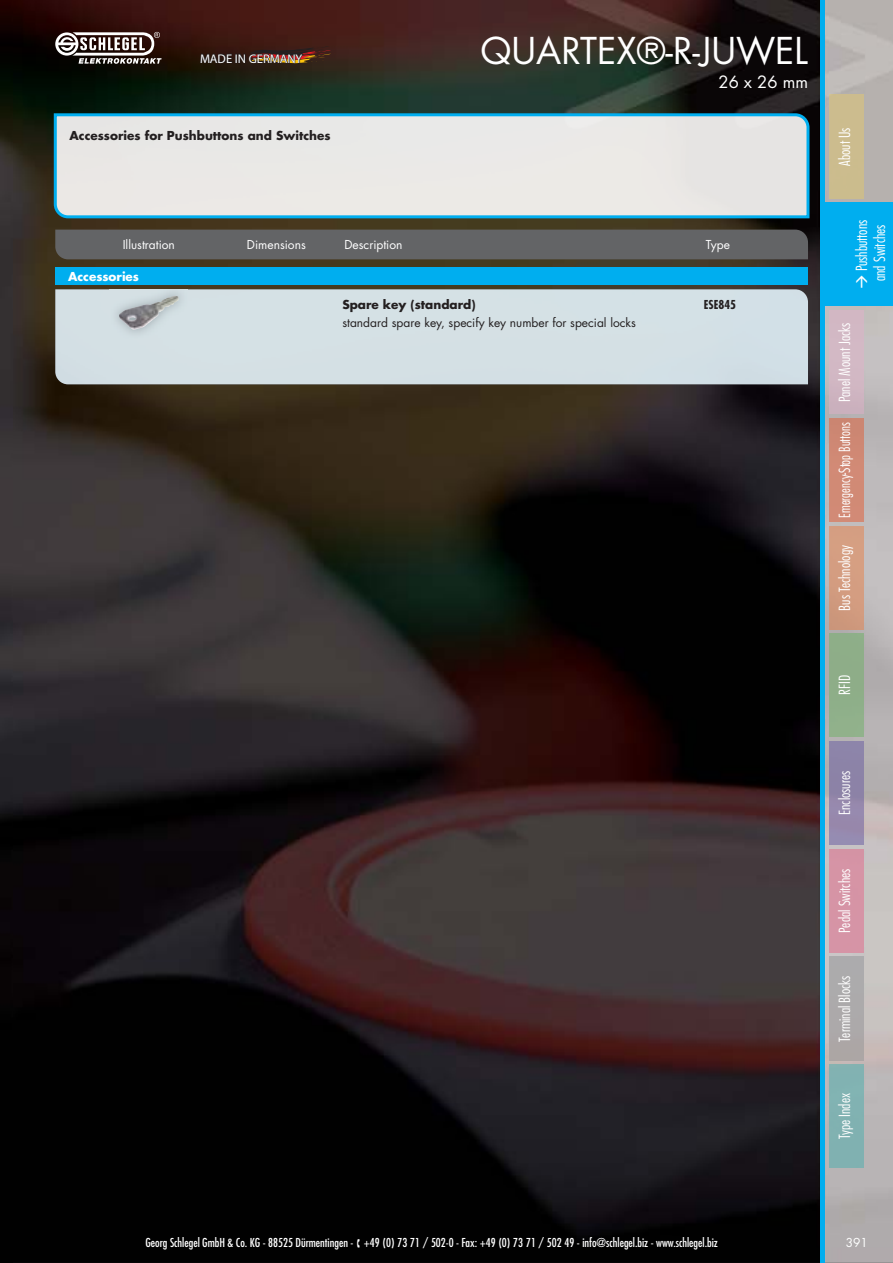
<style>
.page{position:relative;width:893px;height:1263px;background:#fff}
.page>*{position:absolute;margin:0;border:0;box-sizing:border-box;transform-origin:0 0}
.t1{font:36px "Futura Std";color:#fff}
.t2{font:16.5px "Futura Std";color:#fff}
.t3{font:300 condensed 15px/18px "Futura Std";color:#fff}
.t4{font:300 condensed 15px "Futura Std";color:#fff;scale:.92 1}
.t5{font:12.6px "Myriad Pro";color:#fff}
.t6{font:condensed 12px "Futura Std";color:#fff}
.t7{font:700 12px "Futura Std";color:#231f20}
.t8{font:12px "Futura Std";color:#231f20}
.t9{font:12px "Futura Std";color:#fff}
.t10{font:700 12px "Futura Std";color:#fff}
.t11{font:700 condensed 12px "Futura Std";color:#231f20}
</style>
<div class="page">
<img style="left:13px;top:0;width:880px;height:1263px">
<div style="left:829px;top:634px;width:34px;height:103px;background:#8eae88"></div>
<div style="left:829px;top:95px;width:34px;height:103px;background:#ccbc8e"></div>
<div style="left:829px;top:1064px;width:34px;height:104px;background:#81b2b1"></div>
<div style="left:829px;top:526px;width:34px;height:103px;background:#d49d81"></div>
<div style="left:829px;top:310px;width:34px;height:104px;background:#d2b8c4"></div>
<div style="left:829px;top:849px;width:34px;height:103px;background:#d694a5"></div>
<hr style="left:821px;top:0;width:4px;height:1263px;background:#00aeef">
<div style="left:829px;top:957px;width:34px;height:103px;background:#acaaab"></div>
<img style="left:829px;top:741px;width:34px;height:104px">
<div style="left:825px;top:203px;width:68px;height:103px;background:#00aeef"></div>
<div style="left:829px;top:418px;width:34px;height:104px;background:#d18a75"></div>
<svg style="left:200px;top:46px;width:135px;height:21px;background:#3b2116"></svg>
<svg style="left:55px;top:32px;width:107px;height:32px"></svg>
<img style="left:0;top:0;width:13px;height:1263px">
<div style="left:55px;top:230px;width:753px;height:29px;background:#636466"></div>
<svg style="left:52px;top:112px;width:759px;height:108px;background:#d5dedf"></svg>
<div style="left:55px;top:268px;width:753px;height:17px;background:#00aeef"></div>
<div style="left:55px;top:289px;width:753px;height:95px;background:#d4e0e5"></div>
<img style="left:110px;top:286px;width:78px;height:53px">
<img style="left:119px;top:296px;width:60px;height:34px">
<p class="t5" style="left:200px;top:54px;width:104px">MADE IN GERMANY</p>
<p class="t7" style="left:70px;top:130px;width:263px">Accessories for Pushbuttons and Switches</p>
<h1 class="t1" style="left:481px;top:34px;width:329px">QUARTEX®-R-JUWEL</h1>
<h2 class="t2" style="left:718px;top:74px;width:91px">26 x 26 mm</h2>
<p class="t9" style="left:123px;top:239px;width:54px">Illustration</p>
<p class="t9" style="left:247px;top:239px;width:60px">Dimensions</p>
<p class="t9" style="left:344px;top:239px;width:60px">Description</p>
<p class="t9" style="left:706px;top:239px;width:26px">Type</p>
<p class="t10" style="left:68px;top:271px;width:73px">Accessories</p>
<p class="t7" style="left:342px;top:299px;width:135px">Spare key (standard)</p>
<p class="t11" style="left:704px;top:298px;width:34px">ESE845</p>
<p class="t8" style="left:342px;top:317px;width:295px">standard spare key, specify key number for special locks</p>
<p class="t3" style="left:836px;top:166px;width:40px;rotate:-90deg">About Us</p>
<p class="t3" style="left:853px;top:281px;width:63px;text-indent:10px;rotate:-90deg">Pushbuttons and Switches</p>
<p class="t3" style="left:836px;top:402px;width:81px;rotate:-90deg">Panel Mount Jacks</p>
<p class="t4" style="left:838px;top:518px;width:105px;rotate:-90deg">Emergency-Stop Buttons</p>
<p class="t3" style="left:836px;top:611px;width:67px;rotate:-90deg">Bus Technology</p>
<p class="t3" style="left:836px;top:695px;width:21px;rotate:-90deg">RFID</p>
<p class="t3" style="left:836px;top:815px;width:46px;rotate:-90deg">Enclosures</p>
<p class="t3" style="left:836px;top:933px;width:66px;rotate:-90deg">Pedal Switches</p>
<p class="t3" style="left:836px;top:1042px;width:68px;rotate:-90deg">Terminal Blocks</p>
<p class="t3" style="left:836px;top:1139px;width:47px;rotate:-90deg">Type Index</p>
<p class="t6" style="left:145px;top:1237px;width:574px">Georg Schlegel GmbH &amp; Co. KG - 88525 Dürmentingen - ▪ +49 (0) 73 71 / 502-0 - Fax: +49 (0) 73 71 / 502 49 - info@schlegel.biz - www.schlegel.biz</p>
<p class="t9" style="left:846px;top:1237px;width:24px">391</p>
</div>
